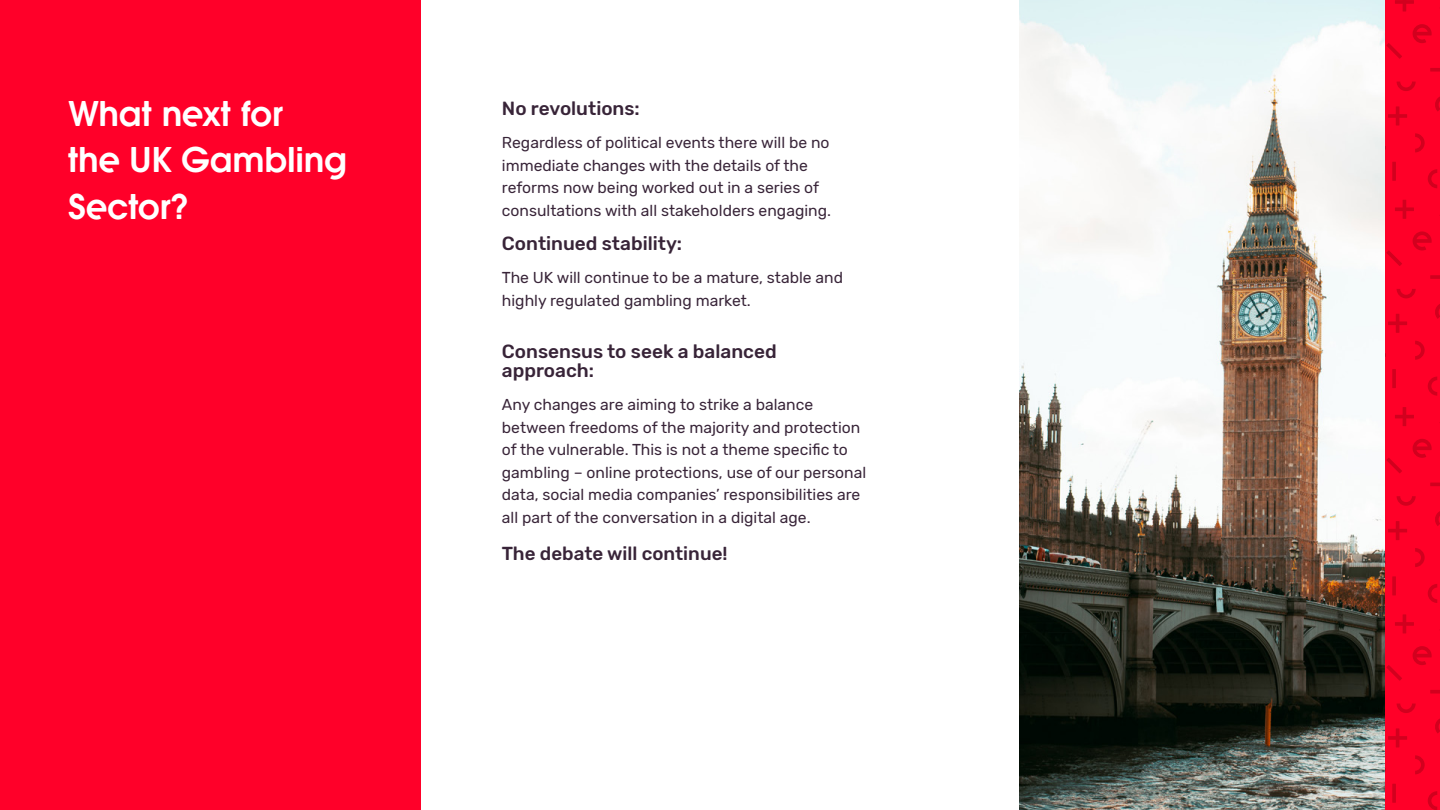
<style>
.page{position:relative;width:1440px;height:810px;background:#fff}
.page>*{position:absolute;margin:0;border:0;box-sizing:border-box;transform-origin:0 0}
.t1{font:37.5px/46.5px "Tote Headline";letter-spacing:-.01em;color:#fff}
.t2{font:500 18.98px/19px "Rubik";color:#382438}
.t3{font:500 18.75px "Rubik";color:#382438}
.t4{font:15.75px/22.5px "Rubik";color:#382438}
</style>
<div class="page">
<img style="left:1019px;top:0;width:366px;height:810px">
<div style="left:0;top:0;width:421px;height:810px;background:#ff0029"></div>
<svg style="left:1385px;top:0;width:55px;height:810px;fill:#ff0028"></svg>
<h1 class="t1" style="left:68px;top:90px;width:281px">What next for<br>the UK Gambling<br>Sector?</h1>
<p class="t2" style="left:502px;top:99px;width:139px">No revolutions:</p>
<p class="t4" style="left:502px;top:132px;width:331px">Regardless of political events there will be no immediate changes with the details of the reforms now being worked out in a series of consultations with all stakeholders engaging.</p>
<p class="t2" style="left:502px;top:234px;width:182px">Continued stability:</p>
<p class="t4" style="left:502px;top:267px;width:343px">The UK will continue to be a mature, stable and highly regulated gambling market.</p>
<p class="t2" style="left:502px;top:343px;width:276px">Consensus to seek a balanced approach:</p>
<p class="t4" style="left:502px;top:394px;width:366px">Any changes are aiming to strike a balance between freedoms of the majority and protection of the vulnerable. This is not a theme specific to gambling – online protections, use of our personal data, social media companies’ responsibilities are all part of the conversation in a digital age.</p>
<p class="t3" style="left:502px;top:543px;width:227px">The debate will continue!</p>
</div>
